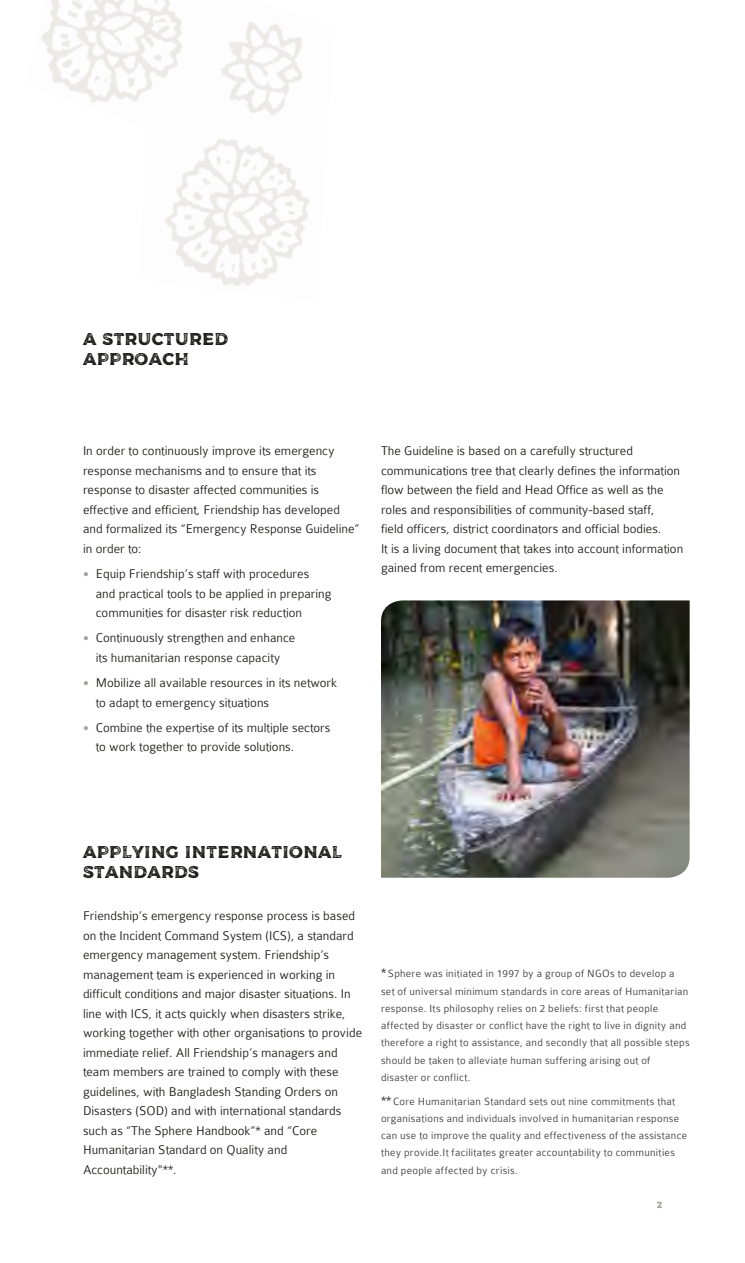
<style>
.page{position:relative;width:745px;height:1263px;background:#fff}
.page>*{position:absolute;margin:0;border:0;box-sizing:border-box;transform-origin:0 0}
.t1{font:17.25px/19.5px "Messenger Texture";letter-spacing:.02em;color:#1d1d1b}
.t2{font:300 13.5px/19.5px "Colaborate";color:#1d1d1b}
.t3{font:300 11.25px/17.2px "Colaborate";letter-spacing:.025em;color:#3c3c3b}
.t4{font:9px "Messenger Rough";color:#a1a198}
.s1{font-size:13.5px;color:#1d1d1b}
</style>
<div class="page">
<img style="left:41px;top:0;width:268px;height:286px">
<img style="left:381px;top:600px;width:308px;height:278px">
<p class="t1" style="left:83px;top:330px;width:147px">A STRUCTURED<br>APPROACH</p>
<p class="t2" style="left:83px;top:441px;width:278px">In order to continuously improve its emergency response mechanisms and to ensure that its response to disaster affected communities is effective and efficient, Friendship has developed and formalized its “Emergency Response Guideline” in order to:</p>
<p class="t2" style="left:96px;top:564px;width:237px">Equip Friendship’s staff with procedures and practical tools to be applied in preparing communities for disaster risk reduction</p>
<p class="t2" style="left:96px;top:628px;width:201px">Continuously strengthen and enhance its humanitarian response capacity</p>
<p class="t2" style="left:96px;top:673px;width:243px">Mobilize all available resources in its network to adapt to emergency situations</p>
<p class="t2" style="left:96px;top:718px;width:236px">Combine the expertise of its multiple sectors to work together to provide solutions.</p>
<p class="t2" style="left:381px;top:441px;width:303px">The Guideline is based on a carefully structured communications tree that clearly defines the information flow between the field and Head Office as well as the roles and responsibilities of community-based staff,<br>field officers, district coordinators and official bodies.<br>It is a living document that takes into account information gained from recent emergencies.</p>
<p class="t1" style="left:83px;top:843px;width:260px">APPLYING INTERNATIONAL<br>STANDARDS</p>
<p class="t2" style="left:83px;top:906px;width:280px">Friendship’s emergency response process is based on the Incident Command System (ICS), a standard emergency management system. Friendship’s management team is experienced in working in difficult conditions and major disaster situations. In line with ICS, it acts quickly when disasters strike, working together with other organisations to provide immediate relief. All Friendship’s managers and team members are trained to comply with these guidelines, with Bangladesh Standing Orders on Disasters (SOD) and with international standards such as “The Sphere Handbook”* and “Core Humanitarian Standard on Quality and Accountability"**.</p>
<p class="t3" style="left:381px;top:965px;width:310px"><span class="s1">*</span> Sphere was initiated in 1997 by a group of NGOs to develop a set of universal minimum standards in core areas of Humanitarian response. Its philosophy relies on 2 beliefs: first that people affected by disaster or conflict have the right to live in dignity and therefore a right to assistance, and secondly that all possible steps should be taken to alleviate human suffering arising out of disaster or conflict.</p>
<p class="t3" style="left:381px;top:1092px;width:307px"><span class="s1">**</span> Core Humanitarian Standard sets out nine commitments that organisations and individuals involved in humanitarian response can use to improve the quality and effectiveness of the assistance they provide.It facilitates greater accountability to communities and people affected by crisis.</p>
<p class="t4" style="left:656px;top:1200px;width:7px">2</p>
</div>
